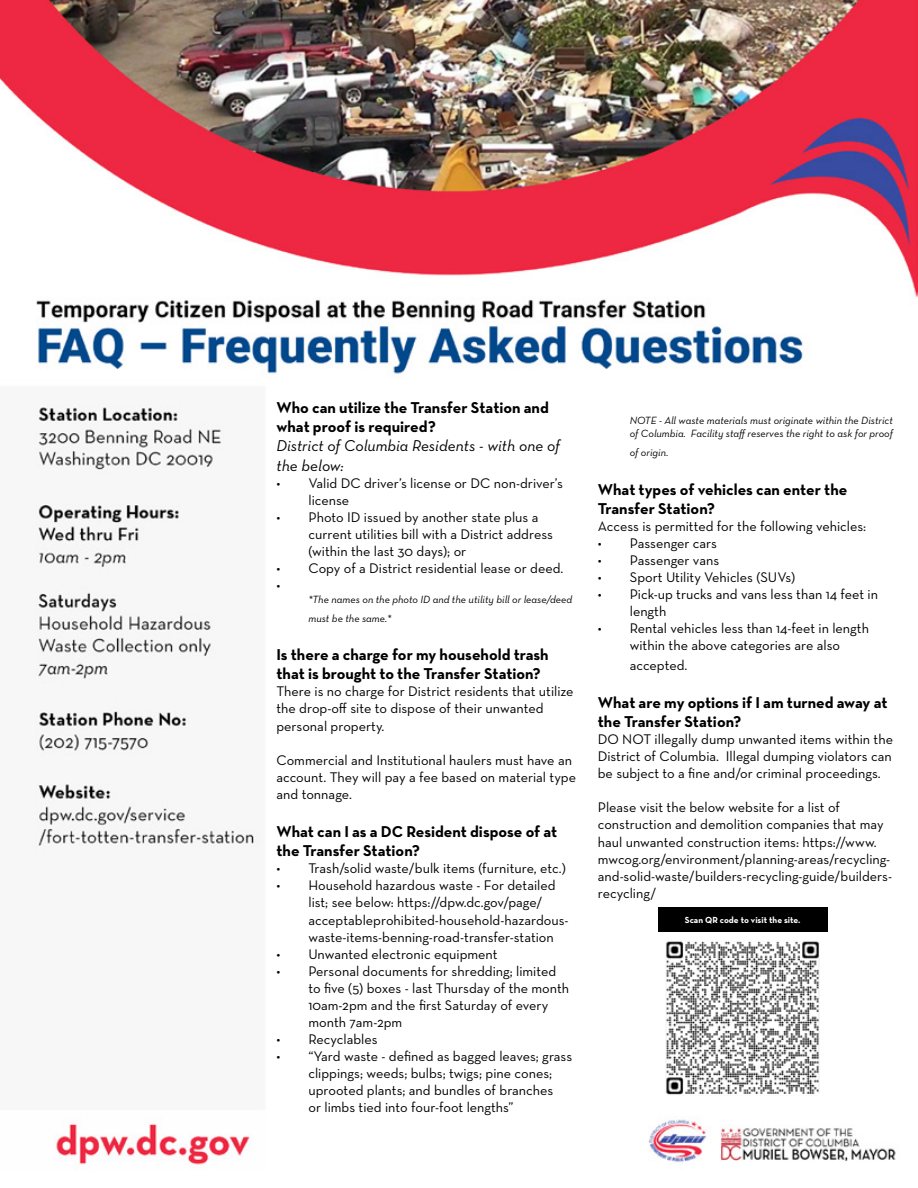
<style>
.page{position:relative;width:918px;height:1188px;background:#fff}
.page>*{position:absolute;margin:0;border:0;box-sizing:border-box;transform-origin:0 0}
.t1{font:700 16.05px/19.2px "Neutra Text TF";color:#000}
.t2{font:italic 16.05px/19.2px "Neutra Text";color:#000}
.t3{font:14.25px/17.1px "Neutra Text";color:#000}
.t4{font:italic 10.65px/19.2px "Neutra Text";color:#000}
.t5{font:700 9px "Neutraface Text";color:#fff}
</style>
<div class="page">
<img style="left:0;top:0;width:918px;height:1170px">
<div style="left:658px;top:907px;width:170px;height:25px;background:#000"></div>
<img style="left:658px;top:932px;width:170px;height:170px">
<p class="t1" style="left:276px;top:398px;width:274px">Who can utilize the Transfer Station and what proof is required?</p>
<p class="t2" style="left:276px;top:436px;width:285px">District of Columbia Residents - with one of the below:</p>
<p class="t3" style="left:308px;top:474px;width:256px;text-indent:-32px">• Valid DC driver’s license or DC non-driver’s license</p>
<p class="t3" style="left:308px;top:508px;width:246px;text-indent:-32px">• Photo ID issued by another state plus a current utilities bill with a District address (within the last 30 days); or</p>
<p class="t3" style="left:276px;top:559px;width:288px">• Copy of a District residential lease or deed. •</p>
<p class="t4" style="left:308px;top:589px;width:265px">*The names on the photo ID and the utility bill or lease/deed must be the same.*</p>
<p class="t1" style="left:276px;top:645px;width:274px">Is there a charge for my household trash that is brought to the Transfer Station?</p>
<p class="t3" style="left:276px;top:683px;width:299px">There is no charge for District residents that utilize the drop-off site to dispose of their unwanted personal property.</p>
<p class="t3" style="left:276px;top:751px;width:301px">Commercial and Institutional haulers must have an account. They will pay a fee based on material type and tonnage.</p>
<p class="t1" style="left:276px;top:822px;width:282px">What can I as a DC Resident dispose of at the Transfer Station?</p>
<p class="t3" style="left:276px;top:860px;width:291px">• Trash/solid waste/bulk items (furniture, etc.)</p>
<p class="t3" style="left:308px;top:877px;width:262px;text-indent:-32px">• Household hazardous waste - For detailed list; see below: https://dpw.dc.gov/page/ acceptableprohibited-household-hazardous&shy;waste-items-benning-road-transfer-station</p>
<p class="t3" style="left:276px;top:945px;width:223px">• Unwanted electronic equipment</p>
<p class="t3" style="left:308px;top:962px;width:262px;text-indent:-32px">• Personal documents for shredding; limited to five (5) boxes - last Thursday of the month 10am-2pm and the first Saturday of every month 7am-2pm</p>
<p class="t3" style="left:276px;top:1030px;width:103px">• Recyclables</p>
<p class="t3" style="left:308px;top:1047px;width:265px;text-indent:-32px">• “Yard waste - defined as bagged leaves; grass clippings; weeds; bulbs; twigs; pine cones; uprooted plants; and bundles of branches<br>or limbs tied into four-foot lengths”</p>
<p class="t4" style="left:630px;top:414px;width:265px;line-height:12.8px">NOTE - All waste materials must originate within the District of Columbia. Facility staff reserves the right to ask for proof</p>
<p class="t4" style="left:630px;top:443px;width:40px">of origin.</p>
<p class="t1" style="left:598px;top:479px;width:251px">What types of vehicles can enter the<br>Transfer Station?</p>
<p class="t3" style="left:598px;top:517px;width:270px">Access is permitted for the following vehicles:</p>
<p class="t3" style="left:598px;top:534px;width:121px">• Passenger cars</p>
<p class="t3" style="left:598px;top:552px;width:123px">• Passenger vans</p>
<p class="t3" style="left:598px;top:569px;width:199px">• Sport Utility Vehicles (SUVs)</p>
<p class="t3" style="left:630px;top:586px;width:250px;text-indent:-32px">• Pick-up trucks and vans less than 14 feet in length</p>
<p class="t3" style="left:598px;top:620px;width:273px;text-align:center">• Rental vehicles less than 14-feet in length within the above categories are also</p>
<p class="t3" style="left:630px;top:656px;width:59px">accepted.</p>
<p class="t1" style="left:598px;top:693px;width:291px">What are my options if I am turned away at the Transfer Station?</p>
<p class="t3" style="left:598px;top:731px;width:297px;text-align:justify">DO NOT illegally dump unwanted items within the District of Columbia. Illegal dumping violators can be subject to a fine and/or criminal proceedings.</p>
<p class="t3" style="left:598px;top:799px;width:296px">Please visit the below website for a list of construction and demolition companies that may haul unwanted construction items: https://www. mwcog.org/environment/planning-areas/recycling&shy;and-solid-waste/builders-recycling-guide/builders&shy;recycling/</p>
<p class="t5" style="left:685px;top:914px;width:117px">Scan QR code to visit the site.</p>
</div>
